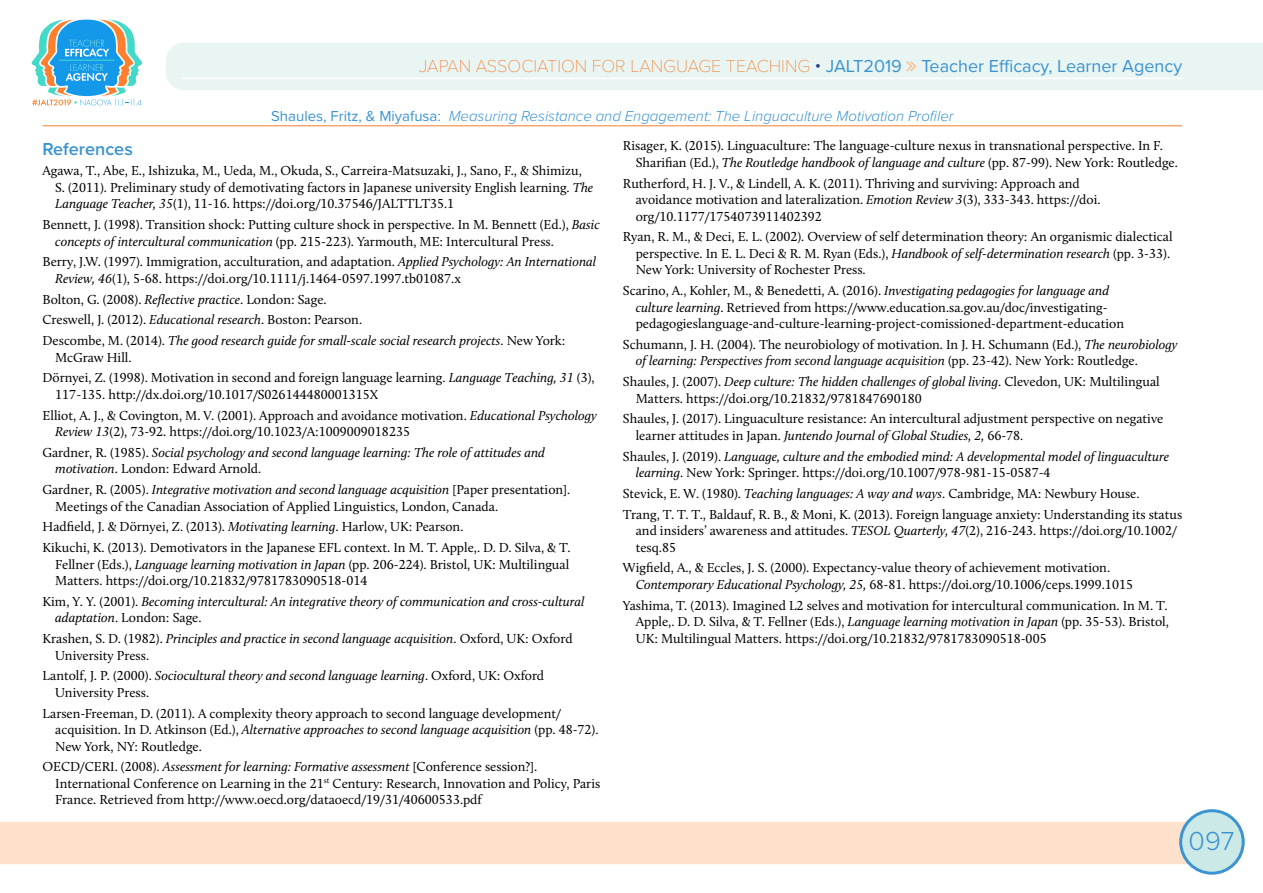
<style>
.page{position:relative;width:1263px;height:893px;background:#fff}
.page>*{position:absolute;margin:0;border:0;box-sizing:border-box;transform-origin:0 0}
.t1{font:300 27px "Proxima Nova";color:#3b93d0}
.t2{font:18px "Proxima Nova";color:#3b93d0}
.t3{font:600 18px "Proxima Nova";color:#3b93d0}
.t4{font:italic 300 15px "Proxima Nova";color:#3b93d0}
.t5{font:13.5px/16.5px "Calluna";color:#000}
.t6{font:italic 13.5px/20.7px "Calluna";color:#000}
.s1{font-family:"Proxima Nova T";font-weight:100;color:#f57d2e}
.s2{font-weight:300;color:#25408f}
.s3{font-weight:400;font-style:normal}
.s4{font-style:italic}
.s5{font-style:normal}
</style>
<div class="page">
<div style="left:0;top:822px;width:1190px;height:42px;background:#fee1cb"></div>
<div style="left:1181px;top:811px;width:62px;height:62px;background:#cbe9e6;border-radius:50%"></div>
<div style="left:1179px;top:809px;width:66px;height:66px;border:3px solid #3b93d0;border-radius:50%"></div>
<svg style="left:31px;top:19px;width:112px;height:87px"></svg>
<div style="left:166px;top:43px;width:1097px;height:47px;background:#e9f5f3"></div>
<hr style="left:182px;top:78px;width:1000px;height:1px;background:#fff">
<hr style="left:43px;top:126px;width:1139px;height:1px;background:#f57d2e">
<svg style="left:907px;top:61px;width:9px;height:10px"></svg>
<h2 class="t2" style="left:419px;top:52px;width:764px"><span class="s1">JAPAN ASSOCIATION FOR LANGUAGE TEACHING</span> <span class="s2">•</span> JALT2019 Teacher Efficacy, Learner Agency</h2>
<p class="t4" style="left:271px;top:105px;width:684px"><span class="s3">Shaules, Fritz, &amp; Miyafusa:</span> Measuring Resistance and Engagement: The Linguaculture Motivation Profiler</p>
<h2 class="t3" style="left:43px;top:135px;width:92px">References</h2>
<p class="t5" style="left:55px;top:162px;width:539px;text-indent:-13px">Agawa, T., Abe, E., Ishizuka, M., Ueda, M., Okuda, S., Carreira-Matsuzaki, J., Sano, F., &amp; Shimizu,<br>S. (2011). Preliminary study of demotivating factors in Japanese university English learning. <span class="s4">The<br>Language Teacher, 35</span>(1), 11-16. https://doi.org/10.37546/JALTTLT35.1</p>
<p class="t5" style="left:55px;top:216px;width:546px;text-indent:-13px">Bennett, J. (1998). Transition shock: Putting culture shock in perspective. In M. Bennett (Ed.), <span class="s4">Basic concepts of intercultural communication</span> (pp. 215-223). Yarmouth, ME: Intercultural Press.</p>
<p class="t5" style="left:55px;top:253px;width:542px;text-indent:-13px">Berry, J.W. (1997). Immigration, acculturation, and adaptation. <span class="s4">Applied Psychology: An International<br>Review, 46</span>(1), 5-68. https://doi.org/10.1111/j.1464-0597.1997.tb01087.x</p>
<p class="t6" style="left:43px;top:289px;width:525px"><span class="s5">Bolton, G. (2008).</span> Reflective practice<span class="s5">. London: Sage.<br>Creswell, J. (2012).</span> Educational research<span class="s5">. Boston: Pearson.<br>Descombe, M. (2014).</span> The good research guide for small-scale social research projects<span class="s5">. New York:</span></p>
<p class="t5" style="left:43px;top:347px;width:554px;line-height:20.7px;text-indent:13px">McGraw Hill.<br>Dörnyei, Z. (1998). Motivation in second and foreign language learning. <span class="s4">Language Teaching, 31</span> (3),</p>
<p class="t5" style="left:43px;top:384px;width:556px;line-height:20.7px;text-indent:13px">117-135. http://dx.doi.org/10.1017/S026144480001315X<br>Elliot, A. J., &amp; Covington, M. V. (2001). Approach and avoidance motivation. <span class="s4">Educational Psychology</span></p>
<p class="t6" style="left:43px;top:421px;width:504px;text-indent:13px">Review 13<span class="s5">(2), 73-92. https://doi.org/10.1023/A:1009009018235<br>Gardner, R. (1985).</span> Social psychology and second language learning: The role of attitudes and</p>
<p class="t6" style="left:43px;top:458px;width:529px;text-indent:13px">motivation<span class="s5">. London: Edward Arnold.<br>Gardner, R. (2005).</span> Integrative motivation and second language acquisition <span class="s5">[Paper presentation].</span></p>
<p class="t5" style="left:43px;top:496px;width:529px;line-height:20.7px;text-indent:13px">Meetings of the Canadian Association of Applied Linguistics, London, Canada.<br>Hadfield, J. &amp; Dörnyei, Z. (2013). <span class="s4">Motivating learning</span>. Harlow, UK: Pearson.<br>Kikuchi, K. (2013). Demotivators in the Japanese EFL context. In M. T. Apple,. D. D. Silva, &amp; T.</p>
<p class="t5" style="left:55px;top:556px;width:515px">Fellner (Eds.), <span class="s4">Language learning motivation in Japan</span> (pp. 206-224). Bristol, UK: Multilingual<br>Matters. https://doi.org/10.21832/9781783090518-014</p>
<p class="t6" style="left:55px;top:593px;width:531px;line-height:16.5px;text-indent:-13px"><span class="s5">Kim, Y. Y. (2001).</span> Becoming intercultural: An integrative theory of communication and cross-cultural adaptation<span class="s5">. London: Sage.</span></p>
<p class="t5" style="left:55px;top:630px;width:519px;text-indent:-13px">Krashen, S. D. (1982). <span class="s4">Principles and practice in second language acquisition</span>. Oxford, UK: Oxford<br>University Press.</p>
<p class="t5" style="left:55px;top:667px;width:490px;text-indent:-13px">Lantolf, J. P. (2000). <span class="s4">Sociocultural theory and second language learning</span>. Oxford, UK: Oxford<br>University Press.</p>
<p class="t5" style="left:55px;top:705px;width:545px;text-indent:-13px">Larsen-Freeman, D. (2011). A complexity theory approach to second language development/ acquisition. In D. Atkinson (Ed.), <span class="s4">Alternative approaches to second language acquisition</span> (pp. 48-72).<br>New York, NY: Routledge.</p>
<p class="t5" style="left:55px;top:758px;width:546px;text-indent:-13px">OECD/CERI. (2008). <span class="s4">Assessment for learning: Formative assessment</span> [Conference session?].<br>International Conference on Learning in the 21<sup>st</sup> Century: Research, Innovation and Policy, Paris<br>France. Retrieved from http://www.oecd.org/dataoecd/19/31/40600533.pdf</p>
<p class="t5" style="left:636px;top:138px;width:544px;text-indent:-13px">Risager, K. (2015). Linguaculture: The language-culture nexus in transnational perspective. In F.<br>Sharifian (Ed.), <span class="s4">The Routledge handbook of language and culture</span> (pp. 87-99). New York: Routledge.</p>
<p class="t5" style="left:636px;top:175px;width:466px;text-indent:-13px">Rutherford, H. J. V., &amp; Lindell, A. K. (2011). Thriving and surviving: Approach and avoidance motivation and lateralization. <span class="s4">Emotion Review 3</span>(3), 333-343. https://doi. org/10.1177/1754073911402392</p>
<p class="t5" style="left:636px;top:229px;width:538px;text-indent:-13px">Ryan, R. M., &amp; Deci, E. L. (2002). Overview of self determination theory: An organismic dialectical perspective. In E. L. Deci &amp; R. M. Ryan (Eds.), <span class="s4">Handbook of self-determination research</span> (pp. 3-33).<br>New York: University of Rochester Press.</p>
<p class="t5" style="left:636px;top:282px;width:490px;text-indent:-13px">Scarino, A., Kohler, M., &amp; Benedetti, A. (2016). <span class="s4">Investigating pedagogies for language and culture learning</span>. Retrieved from https://www.education.sa.gov.au/doc/investigating&shy;pedagogieslanguage-and-culture-learning-project-comissioned-department-education</p>
<p class="t5" style="left:636px;top:336px;width:543px;text-indent:-13px">Schumann, J. H. (2004). The neurobiology of motivation. In J. H. Schumann (Ed.), <span class="s4">The neurobiology of learning: Perspectives from second language acquisition</span> (pp. 23-42). New York: Routledge.</p>
<p class="t5" style="left:636px;top:373px;width:526px;text-indent:-13px">Shaules, J. (2007). <span class="s4">Deep culture: The hidden challenges of global living</span>. Clevedon, UK: Multilingual<br>Matters. https://doi.org/10.21832/9781847690180</p>
<p class="t5" style="left:636px;top:411px;width:529px;text-indent:-13px">Shaules, J. (2017). Linguaculture resistance: An intercultural adjustment perspective on negative learner attitudes in Japan. <span class="s4">Juntendo Journal of Global Studies, 2,</span> 66-78.</p>
<p class="t6" style="left:636px;top:448px;width:535px;line-height:16.5px;text-indent:-13px"><span class="s5">Shaules, J. (2019).</span> Language, culture and the embodied mind: A developmental model of linguaculture learning<span class="s5">. New York: Springer. https://doi.org/10.1007/978-981-15-0587-4</span></p>
<p class="t5" style="left:623px;top:483px;width:561px;line-height:20.7px">Stevick, E. W. (1980). <span class="s4">Teaching languages: A way and ways</span>. Cambridge, MA: Newbury House.<br>Trang, T. T. T., Baldauf, R. B., &amp; Moni, K. (2013). Foreign language anxiety: Understanding its status</p>
<p class="t5" style="left:636px;top:522px;width:543px">and insiders’ awareness and attitudes. <span class="s4">TESOL Quarterly, 47</span>(2), 216-243. https://doi.org/10.1002/ tesq.85</p>
<p class="t5" style="left:636px;top:559px;width:499px;text-indent:-13px">Wigfield, A., &amp; Eccles, J. S. (2000). Expectancy-value theory of achievement motivation.<br><span class="s4">Contemporary Educational Psychology, 25,</span> 68-81. https://doi.org/10.1006/ceps.1999.1015</p>
<p class="t5" style="left:636px;top:597px;width:535px;text-align:justify;text-indent:-13px">Yashima, T. (2013). Imagined L2 selves and motivation for intercultural communication. In M. T.<br>Apple,. D. D. Silva, &amp; T. Fellner (Eds.), <span class="s4">Language learning motivation in Japan</span> (pp. 35-53). Bristol, UK: Multilingual Matters. https://doi.org/10.21832/9781783090518-005</p>
<h1 class="t1" style="left:1188px;top:820px;width:47px">097</h1>
</div>
